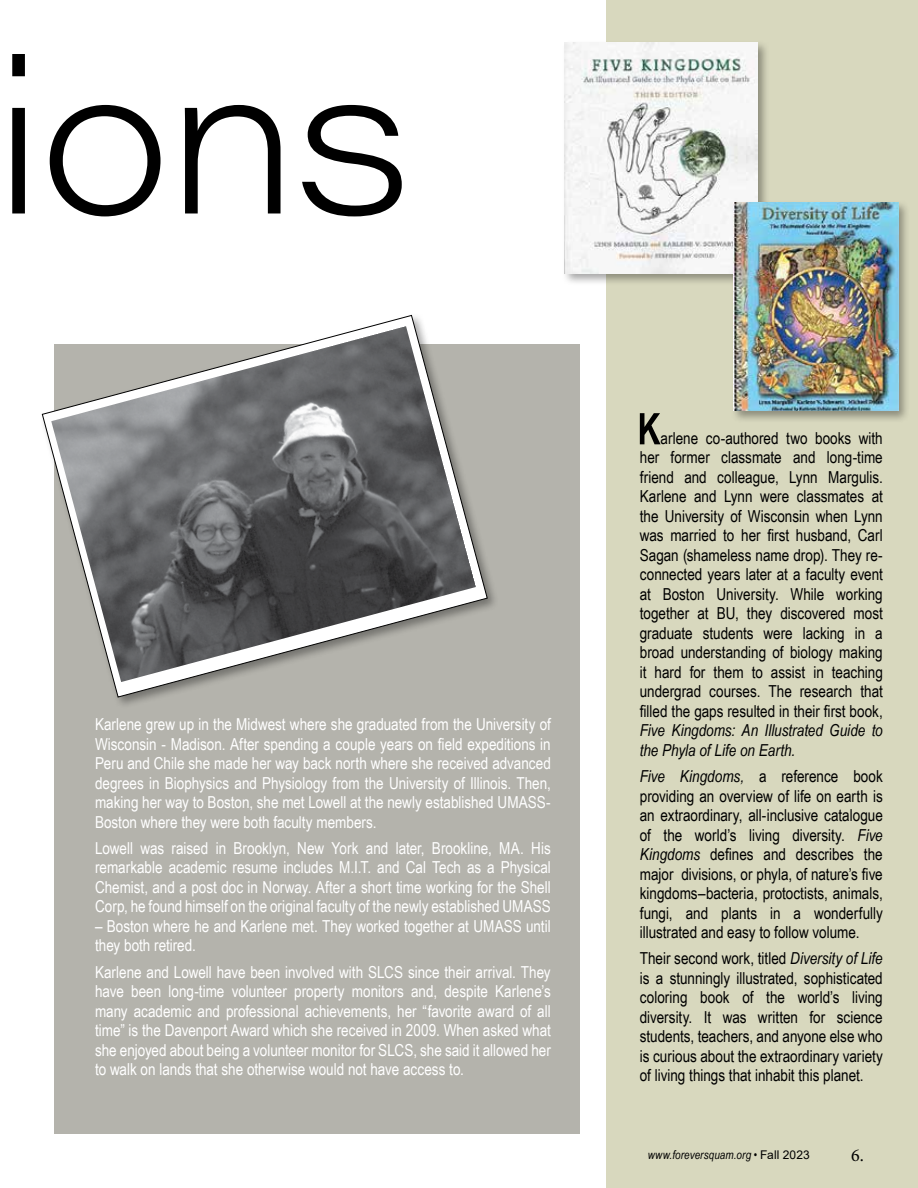
<style>
.page{position:relative;width:918px;height:1188px;background:#fff}
.page>*{position:absolute;margin:0;border:0;box-sizing:border-box;transform-origin:0 0}
.t1{font:18px "Minion Pro";color:#000}
.t2{font:16.5px/19.5px "Arial Narrow";color:#fff;text-align:justify}
.t3{font:16.5px/19.5px "Arial Narrow";color:#000;text-align:justify}
.t4{font:italic 16.5px/19.5px "Arial Narrow";color:#000}
.t5{font:italic 12px "Arial Narrow";letter-spacing:.01em;color:#000}
.s1{font-style:italic}
.s2{font-family:"Arial";font-style:normal}
</style>
<div class="page">
<svg style="left:12px;top:54px;width:390px;height:163px"></svg>
<div style="left:606px;top:0;width:312px;height:1188px;background:#d8d8be"></div>
<div style="left:562px;top:40px;width:208px;height:246px;background:#000;opacity:.35"></div>
<img style="left:565px;top:42px;width:193px;height:231px">
<div style="left:731px;top:200px;width:180px;height:223px;background:#000;opacity:.35"></div>
<img style="left:733px;top:203px;width:165px;height:208px">
<div style="left:54px;top:345px;width:526px;height:789px;background:#b4b3ac"></div>
<div style="left:40px;top:313px;width:459px;height:396px;background:#000;opacity:.35"></div>
<svg style="left:42px;top:315px;width:446px;height:382px"></svg>
<img style="left:51px;top:326px;width:425px;height:356px">
<svg style="left:640px;top:413px;width:21px;height:31px"></svg>
<p class="t2" style="left:95px;top:714px;width:457px">Karlene grew up in the Midwest where she graduated from the University of Wisconsin - Madison. After spending a couple years on field expeditions in Peru and Chile she made her way back north where she received advanced degrees in Biophysics and Physiology from the University of Illinois. Then, making her way to Boston, she met Lowell at the newly established UMASS-Boston where they were both faculty members.</p>
<p class="t2" style="left:95px;top:838px;width:457px">Lowell was raised in Brooklyn, New York and later, Brookline, MA. His remarkable academic resume includes M.I.T. and Cal Tech as a Physical Chemist, and a post doc in Norway. After a short time working for the Shell Corp, he found himself on the original faculty of the newly established UMASS</p>
<p class="t2" style="left:95px;top:916px;width:457px">– Boston where he and Karlene met. They worked together at UMASS until they both retired.</p>
<p class="t2" style="left:95px;top:962px;width:457px">Karlene and Lowell have been involved with SLCS since their arrival. They have been long-time volunteer property monitors and, despite Karlene’s many academic and professional achievements, her “favorite award of all time” is the Davenport Award which she received in 2009. When asked what she enjoyed about being a volunteer monitor for SLCS, she said it allowed her to walk on lands that she otherwise would not have access to.</p>
<p class="t3" style="left:640px;top:428px;width:245px;text-indent:21px">arlene co-authored two books with her former classmate and long-time friend and colleague, Lynn Margulis.<br>Karlene and Lynn were classmates at the University of Wisconsin when Lynn was married to her first husband, Carl Sagan (shameless name drop). They re&shy;connected years later at a faculty event at Boston University. While working together at BU, they discovered most graduate students were lacking in a broad understanding of biology making it hard for them to assist in teaching undergrad courses. The research that filled the gaps resulted in their first book,</p>
<p class="t4" style="left:640px;top:720px;width:244px">Five Kingdoms: An Illustrated Guide to the Phyla of Life on Earth.</p>
<p class="t3" style="left:640px;top:766px;width:245px"><span class="s1">Five Kingdoms,</span> a reference book providing an overview of life on earth is an extraordinary, all-inclusive catalogue of the world’s living diversity. <span class="s1">Five Kingdoms</span> defines and describes the major divisions, or phyla, of nature’s five kingdoms–bacteria, protoctists, animals, fungi, and plants in a wonderfully illustrated and easy to follow volume.</p>
<p class="t3" style="left:640px;top:948px;width:245px">Their second work, titled <span class="s1">Diversity of Life </span>is a stunningly illustrated, sophisticated coloring book of the world’s living diversity. It was written for science students, teachers, and anyone else who is curious about the extraordinary variety of living things that inhabit this planet.</p>
<p class="t5" style="left:648px;top:1147px;width:164px">www.foreversquam.org • <span class="s2">Fall 2023</span></p>
<p class="t1" style="left:851px;top:1143px;width:14px">6.</p>
</div>
